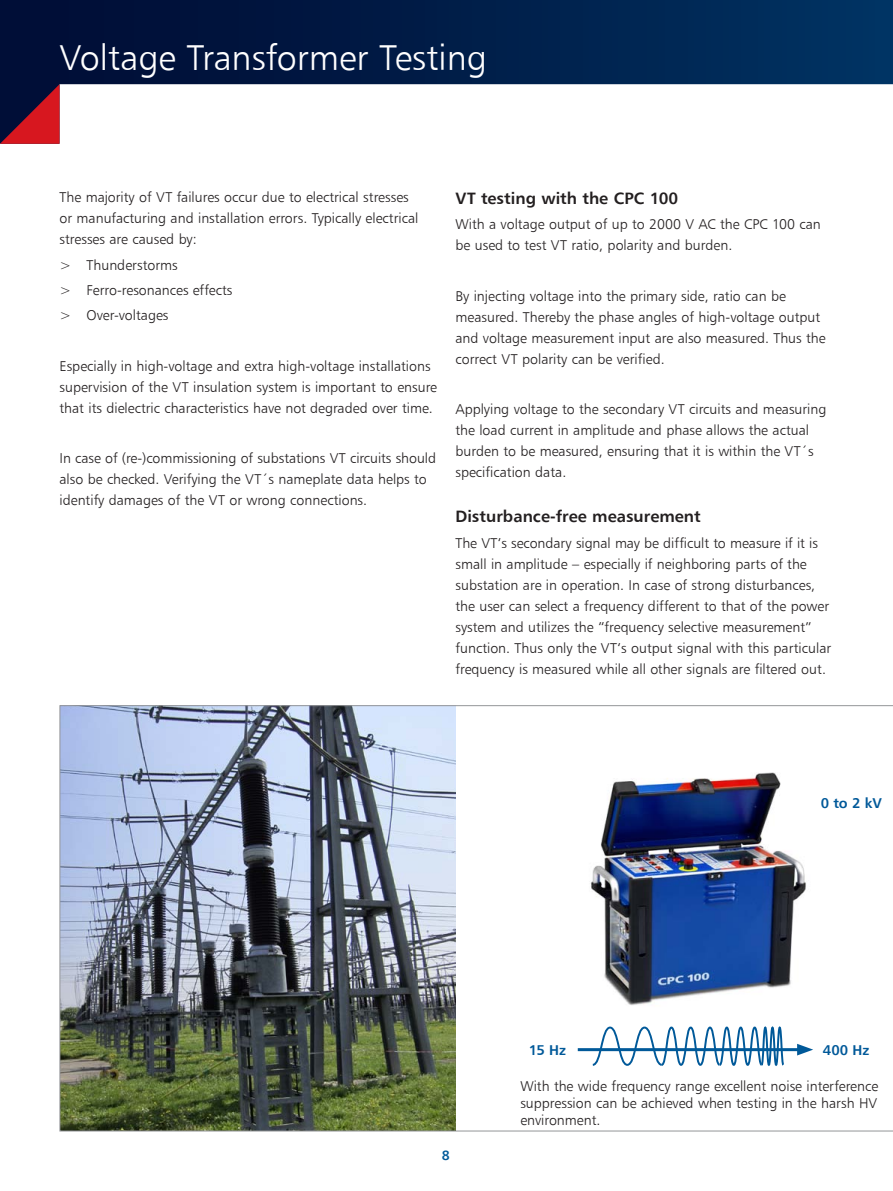
<style>
.page{position:relative;width:893px;height:1191px;background:#fff}
.page>*{position:absolute;margin:0;border:0;box-sizing:border-box;transform-origin:0 0}
.t1{font:36px "OMICRON";color:#fff}
.t2{font:700 16.5px "OMICRON";color:#231f20}
.t3{font:14.25px/21px "OMICRON";color:#231f20}
.t4{font:700 14.25px "OMICRON";color:#005999}
.t5{font:700 13.5px "OMICRON";color:#005999}
</style>
<div class="page">
<svg style="left:0;top:0;width:893px;height:85px;background:#021f4a"></svg>
<svg style="left:0;top:84px;width:60px;height:60px;background:#6b132c"></svg>
<img style="left:59px;top:705px;width:834px;height:426px">
<h1 class="t1" style="left:60px;top:35px;width:429px">Voltage Transformer Testing</h1>
<p class="t3" style="left:60px;top:186px;width:360px">The majority of VT failures occur due to electrical stresses or manufacturing and installation errors. Typically electrical stresses are caused by:</p>
<p class="t3" style="left:60px;top:252px;width:174px;line-height:25.2px">&gt; Thunderstorms<br>&gt; Ferro-resonances effects &gt; Over-voltages</p>
<p class="t3" style="left:60px;top:355px;width:379px">Especially in high-voltage and extra high-voltage installations supervision of the VT insulation system is important to ensure that its dielectric characteristics have not degraded over time.</p>
<p class="t3" style="left:60px;top:447px;width:378px">In case of (re-)commissioning of substations VT circuits should also be checked. Verifying the VT´s nameplate data helps to identify damages of the VT or wrong connections.</p>
<p class="t2" style="left:455px;top:188px;width:224px">VT testing with the CPC 100</p>
<p class="t3" style="left:455px;top:213px;width:367px">With a voltage output of up to 2000 V AC the CPC 100 can be used to test VT ratio, polarity and burden.</p>
<p class="t3" style="left:455px;top:285px;width:372px">By injecting voltage into the primary side, ratio can be measured. Thereby the phase angles of high-voltage output and voltage measurement input are also measured. Thus the correct VT polarity can be verified.</p>
<p class="t3" style="left:455px;top:398px;width:372px">Applying voltage to the secondary VT circuits and measuring the load current in amplitude and phase allows the actual burden to be measured, ensuring that it is within the VT´s specification data.</p>
<p class="t2" style="left:455px;top:506px;width:247px">Disturbance-free measurement</p>
<p class="t3" style="left:455px;top:532px;width:377px">The VT‘s secondary signal may be difficult to measure if it is small in amplitude – especially if neighboring parts of the substation are in operation. In case of strong disturbances, the user can select a frequency different to that of the power system and utilizes the “frequency selective measurement” function. Thus only the VT‘s output signal with this particular frequency is measured while all other signals are filtered out.</p>
<p class="t4" style="left:821px;top:794px;width:63px">0 to 2 kV</p>
<p class="t4" style="left:529px;top:1040px;width:39px">15 Hz</p>
<p class="t4" style="left:823px;top:1040px;width:48px">400 Hz</p>
<p class="t3" style="left:520px;top:1076px;width:359px;line-height:17.1px;text-align:justify">With the wide frequency range excellent noise interference suppression can be achieved when testing in the harsh HV environment.</p>
<p class="t5" style="left:442px;top:1146px;width:10px">8</p>
</div>
